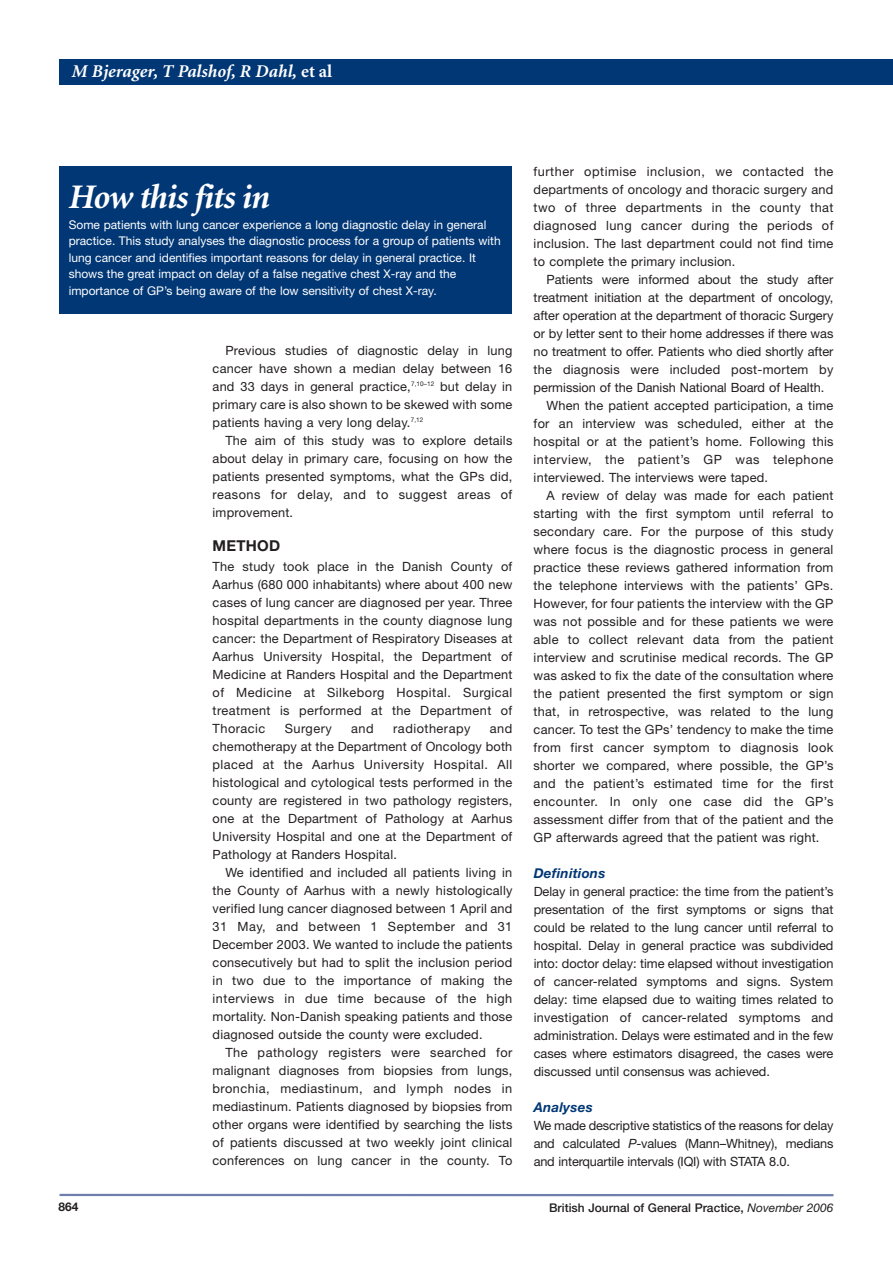
<style>
.page{position:relative;width:893px;height:1263px;background:#fff}
.page>*{position:absolute;margin:0;border:0;box-sizing:border-box;transform-origin:0 0}
.t1{font:italic 700 34.5px "Minion";letter-spacing:-.03em;color:#fff}
.t2{font:italic 700 18px "Minion";color:#fff}
.t3{font:700 15px "Helvetica Neue";letter-spacing:.015em;color:#231f20}
.t4{font:italic 700 13.5px "Helvetica Neue";letter-spacing:.015em;color:#013775}
.t5{font:12.75px/18px "Helvetica Neue";letter-spacing:.015em;color:#231f20;text-align:justify}
.t6{font:12.75px "Helvetica Neue";letter-spacing:.04em;color:#231f20}
.t7{font:12.75px "Helvetica Neue";letter-spacing:.035em;color:#231f20}
.t8{font:12px/16.5px "Helvetica Neue";color:#fff}
.t9{font:500 12px "Helvetica Neue";color:#231f20}
.t10{font:700 12px "Helvetica Neue";color:#231f20}
.s1{font-style:normal}
.s2{font-style:italic}
.s3{font-weight:400;font-style:italic}
</style>
<div class="page">
<div style="left:60px;top:60px;width:833px;height:25px;background:#013775"></div>
<hr style="left:60px;top:1194px;width:773px;height:2px;background:#6e7fad">
<div style="left:59px;top:167px;width:452px;height:147px;background:#013775"></div>
<h2 class="t2" style="left:72px;top:64px;width:262px">M Bjerager, T Palshof, R Dahl, <span class="s1">et al</span></h2>
<h1 class="t1" style="left:69px;top:183px;width:203px">How this fits in</h1>
<p class="t8" style="left:69px;top:217px;width:433px">Some patients with lung cancer experience a long diagnostic delay in general practice. This study analyses the diagnostic process for a group of patients with lung cancer and identifies important reasons for delay in general practice. It shows the great impact on delay of a false negative chest X-ray and the importance of GP’s being aware of the low sensitivity of chest X-ray.</p>
<p class="t5" style="left:213px;top:342px;width:301px;text-indent:13px">Previous studies of diagnostic delay in lung cancer have shown a median delay between 16 and 33 days in general practice,<sup>7,10–12</sup> but delay in primary care is also shown to be skewed with some patients having a very long delay.<sup>7,12</sup></p>
<p class="t5" style="left:213px;top:432px;width:301px;text-indent:13px">The aim of this study was to explore details about delay in primary care, focusing on how the patients presented symptoms, what the GPs did, reasons for delay, and to suggest areas of improvement.</p>
<p class="t3" style="left:213px;top:540px;width:69px">METHOD</p>
<p class="t5" style="left:213px;top:558px;width:301px">The study took place in the Danish County of Aarhus (680 000 inhabitants) where about 400 new cases of lung cancer are diagnosed per year. Three hospital departments in the county diagnose lung cancer: the Department of Respiratory Diseases at Aarhus University Hospital, the Department of Medicine at Randers Hospital and the Department of Medicine at Silkeborg Hospital. Surgical treatment is performed at the Department of Thoracic</p>
<p class="t6" style="left:285px;top:724px;width:49px">Surgery</p>
<p class="t5" style="left:351px;top:720px;width:24px">and</p>
<p class="t6" style="left:393px;top:724px;width:79px">radiotherapy</p>
<p class="t5" style="left:213px;top:720px;width:301px;text-indent:277px">and chemotherapy at the Department of Oncology both placed at the Aarhus University Hospital. All histological and cytological tests performed in the county are registered in two pathology registers, one at the Department of Pathology at Aarhus University Hospital and one at the Department of Pathology at Randers Hospital.</p>
<p class="t5" style="left:213px;top:864px;width:301px;text-indent:13px">We identified and included all patients living in the County of Aarhus with a newly histologically verified lung cancer diagnosed between 1 April and 31 May, and between 1 September and 31<br>December 2003. We wanted to include the patients consecutively but had to split the inclusion period in two due to the importance of making the interviews in due time because of the high mortality. Non-Danish speaking patients and those diagnosed outside the county were excluded.</p>
<p class="t5" style="left:213px;top:1044px;width:301px;text-indent:13px">The pathology registers were searched for malignant diagnoses from biopsies from lungs, bronchia, mediastinum, and lymph nodes in mediastinum. Patients diagnosed by biopsies from other organs were identified by searching the lists of patients discussed at two weekly joint clinical conferences on lung cancer in the county. To</p>
<p class="t5" style="left:534px;top:164px;width:301px">further optimise inclusion, we contacted the departments of oncology and thoracic surgery and two of three departments in the county that diagnosed lung cancer during the periods of inclusion. The last department could not find time to complete the primary inclusion.</p>
<p class="t5" style="left:546px;top:272px;width:289px">Patients were informed about the study after</p>
<p class="t5" style="left:534px;top:290px;width:301px">treatment initiation at the department of oncology,</p>
<p class="t5" style="left:534px;top:308px;width:301px">after operation at the department of thoracic Surgery</p>
<p class="t5" style="left:534px;top:326px;width:301px">or by letter sent to their home addresses if there was</p>
<p class="t5" style="left:534px;top:344px;width:301px">no treatment to offer. Patients who died shortly after</p>
<p class="t5" style="left:534px;top:362px;width:301px">the diagnosis were included post-mortem by</p>
<p class="t5" style="left:534px;top:380px;width:292px">permission of the Danish National Board of Health.</p>
<p class="t5" style="left:546px;top:398px;width:289px">When the patient accepted participation, a time</p>
<p class="t5" style="left:534px;top:416px;width:301px">for an interview was scheduled, either at the</p>
<p class="t5" style="left:534px;top:434px;width:301px">hospital or at the patient’s home. Following this</p>
<p class="t6" style="left:534px;top:455px;width:301px">interview, the patient’s GP was telephone</p>
<p class="t5" style="left:534px;top:470px;width:236px">interviewed. The interviews were taped.</p>
<p class="t5" style="left:546px;top:488px;width:289px">A review of delay was made for each patient</p>
<p class="t5" style="left:534px;top:506px;width:301px">starting with the first symptom until referral to</p>
<p class="t5" style="left:534px;top:524px;width:301px">secondary care. For the purpose of this study</p>
<p class="t5" style="left:534px;top:542px;width:301px">where focus is the diagnostic process in general</p>
<p class="t5" style="left:534px;top:560px;width:301px">practice these reviews gathered information from</p>
<p class="t5" style="left:534px;top:578px;width:301px">the telephone interviews with the patients’ GPs.</p>
<p class="t5" style="left:534px;top:596px;width:301px">However, for four patients the interview with the GP</p>
<p class="t5" style="left:534px;top:614px;width:301px">was not possible and for these patients we were</p>
<p class="t5" style="left:534px;top:632px;width:301px">able to collect relevant data from the patient</p>
<p class="t5" style="left:534px;top:650px;width:301px">interview and scrutinise medical records. The GP</p>
<p class="t5" style="left:534px;top:668px;width:301px">was asked to fix the date of the consultation where</p>
<p class="t5" style="left:534px;top:686px;width:301px">the patient presented the first symptom or sign</p>
<p class="t5" style="left:534px;top:704px;width:301px">that, in retrospective, was related to the lung</p>
<p class="t5" style="left:534px;top:722px;width:301px">cancer. To test the GPs’ tendency to make the time</p>
<p class="t7" style="left:534px;top:743px;width:301px">from first cancer symptom to diagnosis look</p>
<p class="t5" style="left:534px;top:758px;width:301px">shorter we compared, where possible, the GP’s</p>
<p class="t5" style="left:534px;top:776px;width:301px">and the patient’s estimated time for the first</p>
<p class="t6" style="left:534px;top:797px;width:301px">encounter. In only one case did the GP’s</p>
<p class="t5" style="left:534px;top:812px;width:301px">assessment differ from that of the patient and the</p>
<p class="t5" style="left:534px;top:830px;width:287px">GP afterwards agreed that the patient was right.</p>
<p class="t4" style="left:534px;top:868px;width:73px">Definitions</p>
<p class="t5" style="left:534px;top:884px;width:301px">Delay in general practice: the time from the patient’s presentation of the first symptoms or signs that could be related to the lung cancer until referral to hospital. Delay in general practice was subdivided into: doctor delay: time elapsed without investigation of cancer-related symptoms and signs. System delay: time elapsed due to waiting times related to investigation of cancer-related symptoms and administration. Delays were estimated and in the few cases where estimators disagreed, the cases were discussed until consensus was achieved.</p>
<p class="t4" style="left:534px;top:1102px;width:61px">Analyses</p>
<p class="t5" style="left:534px;top:1118px;width:301px">We made descriptive statistics of the reasons for delay and calculated <span class="s2">P</span>-values (Mann–Whitney), medians and interquartile intervals (IQI) with STATA 8.0.</p>
<p class="t10" style="left:58px;top:1202px;width:22px">864</p>
<p class="t9" style="left:549px;top:1203px;width:286px">British Journal of General Practice, <span class="s3">November 2006</span></p>
</div>
